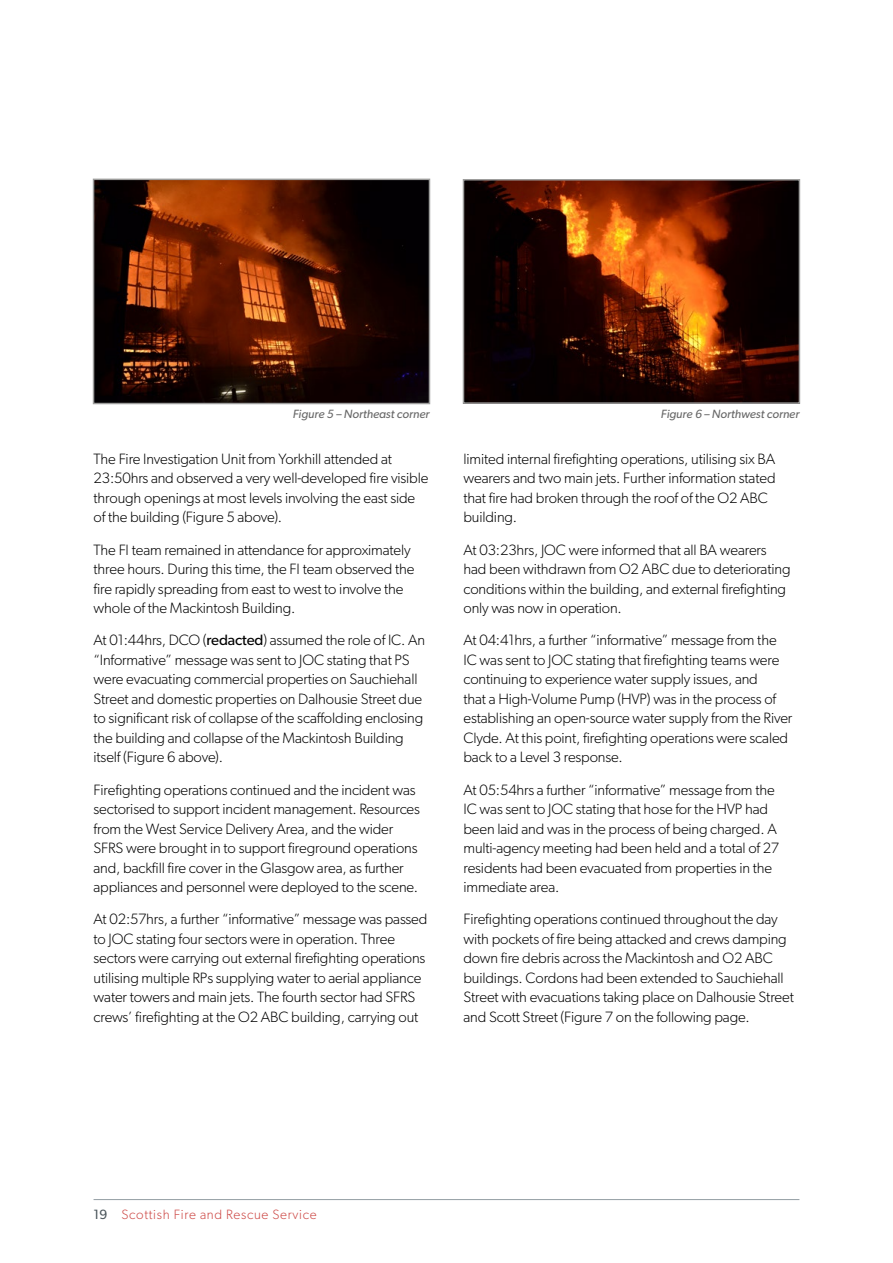
<style>
.page{position:relative;width:893px;height:1263px;background:#fff}
.page>*{position:absolute;margin:0;border:0;box-sizing:border-box;transform-origin:0 0}
.t1{font:300 15px/19.5px "Gibson";letter-spacing:-.01em;color:#000}
.t2{font:300 13.5px "Gibson";letter-spacing:.05em;color:#cd4845}
.t3{font:italic 12px "Gibson";color:#686868}
.s1{font-weight:400}
.s2{font-weight:400;color:#4c565c}
</style>
<div class="page">
<hr style="left:94px;top:1199px;width:705px;height:1px;background:#939da3">
<img style="left:96px;top:182px;width:331px;height:219px">
<div style="left:93px;top:179px;width:337px;height:225px;border:2px solid #9d9d9c"></div>
<img style="left:466px;top:182px;width:331px;height:219px">
<div style="left:463px;top:179px;width:337px;height:225px;border:2px solid #9d9d9c"></div>
<p class="t3" style="left:293px;top:407px;width:138px">Figure 5 – Northeast corner</p>
<p class="t3" style="left:661px;top:407px;width:140px">Figure 6 – Northwest corner</p>
<p class="t1" style="left:94px;top:449px;width:336px">The Fire Investigation Unit from Yorkhill attended at 23:50hrs and observed a very well-developed fire visible through openings at most levels involving the east side of the building (Figure 5 above).</p>
<p class="t1" style="left:94px;top:539px;width:322px">The FI team remained in attendance for approximately three hours. During this time, the FI team observed the fire rapidly spreading from east to west to involve the whole of the Mackintosh Building.</p>
<p class="t1" style="left:94px;top:630px;width:333px">At 01:44hrs, DCO (<span class="s1">redacted</span>) assumed the role of IC. An “Informative” message was sent to JOC stating that PS were evacuating commercial properties on Sauchiehall Street and domestic properties on Dalhousie Street due to significant risk of collapse of the scaffolding enclosing the building and collapse of the Mackintosh Building itself (Figure 6 above).</p>
<p class="t1" style="left:94px;top:779px;width:328px">Firefighting operations continued and the incident was sectorised to support incident management. Resources from the West Service Delivery Area, and the wider SFRS were brought in to support fireground operations and, backfill fire cover in the Glasgow area, as further appliances and personnel were deployed to the scene.</p>
<p class="t1" style="left:94px;top:909px;width:335px">At 02:57hrs, a further “informative” message was passed to JOC stating four sectors were in operation. Three sectors were carrying out external firefighting operations utilising multiple RPs supplying water to aerial appliance water towers and main jets. The fourth sector had SFRS crews’ firefighting at the O2 ABC building, carrying out</p>
<p class="t1" style="left:463px;top:449px;width:314px">limited internal firefighting operations, utilising six BA wearers and two main jets. Further information stated that fire had broken through the roof of the O2 ABC building.</p>
<p class="t1" style="left:463px;top:539px;width:329px">At 03:23hrs, JOC were informed that all BA wearers had been withdrawn from O2 ABC due to deteriorating conditions within the building, and external firefighting only was now in operation.</p>
<p class="t1" style="left:463px;top:630px;width:330px">At 04:41hrs, a further “informative” message from the IC was sent to JOC stating that firefighting teams were continuing to experience water supply issues, and<br>that a High-Volume Pump (HVP) was in the process of establishing an open-source water supply from the River Clyde. At this point, firefighting operations were scaled back to a Level 3 response.</p>
<p class="t1" style="left:463px;top:779px;width:317px">At 05:54hrs a further “informative” message from the IC was sent to JOC stating that hose for the HVP had been laid and was in the process of being charged. A multi-agency meeting had been held and a total of 27 residents had been evacuated from properties in the immediate area.</p>
<p class="t1" style="left:463px;top:909px;width:332px">Firefighting operations continued throughout the day with pockets of fire being attacked and crews damping down fire debris across the Mackintosh and O2 ABC buildings. Cordons had been extended to Sauchiehall Street with evacuations taking place on Dalhousie Street and Scott Street (Figure 7 on the following page.</p>
<p class="t2" style="left:94px;top:1206px;width:225px"><span class="s2">19</span> Scottish Fire and Rescue Service</p>
</div>
